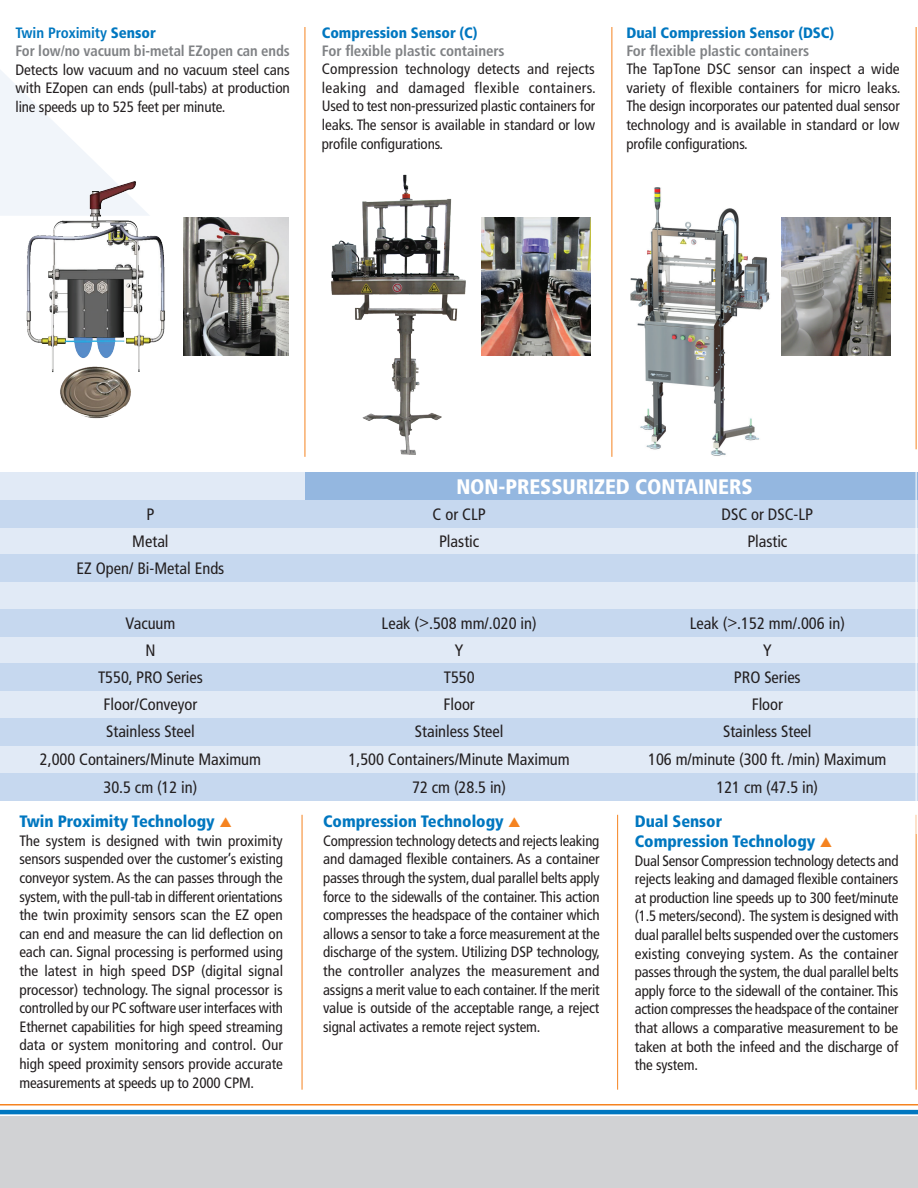
<style>
.page{position:relative;width:918px;height:1188px;background:#fff}
.page>*{position:absolute;margin:0;border:0;box-sizing:border-box;transform-origin:0 0}
.t1{font:900 condensed 21px "Frutiger LT Std";letter-spacing:-.005em;color:#fff}
.t2{font:condensed 16.5px/27.3px "Frutiger LT Std";letter-spacing:-.005em;color:#231f20;text-align:center}
.t3{font:900 condensed 16.5px/19.8px "Frutiger LT Std";letter-spacing:-.005em;color:#0077c0}
.t4{font:condensed 15px/18.6px "Frutiger LT Std";letter-spacing:-.01em;color:#231f20;text-align:justify}
.t5{font:700 condensed 15px/18.6px "Frutiger LT Std";letter-spacing:-.005em;color:#808285}
.t6{font:900 condensed 15px "Frutiger LT Std";letter-spacing:-.005em;color:#0077c0}
.s1{color:#0077c0}
.s2{font-weight:900;color:#0077c0}
</style>
<div class="page">
<div style="left:0;top:1117px;width:918px;height:71px;background:#d1d2d4"></div>
<hr style="left:0;top:1110px;width:918px;height:4px;background:#0077c0">
<hr style="left:0;top:1104px;width:918px;height:2px;background:#f58320">
<img style="left:630px;top:187px;width:140px;height:269px">
<svg style="left:0;top:70px;width:113px;height:146px"></svg>
<hr style="left:916px;top:27px;width:1px;height:422px;background:#f58320">
<img style="left:24px;top:180px;width:141px;height:239px">
<hr style="left:305px;top:27px;width:1px;height:430px;background:#f58320">
<hr style="left:916px;top:815px;width:1px;height:275px;background:#f58320">
<hr style="left:617px;top:815px;width:1px;height:275px;background:#f58320">
<hr style="left:302px;top:815px;width:1px;height:275px;background:#f58320">
<hr style="left:612px;top:27px;width:1px;height:430px;background:#f58320">
<img style="left:331px;top:174px;width:135px;height:281px">
<div style="left:0;top:500px;width:918px;height:296px;background:#e1eaf6"></div>
<div style="left:0;top:500px;width:918px;height:27px;background:#c6d8ef"></div>
<div style="left:0;top:555px;width:918px;height:27px;background:#c6d8ef"></div>
<div style="left:0;top:609px;width:918px;height:27px;background:#c6d8ef"></div>
<div style="left:0;top:664px;width:918px;height:27px;background:#c6d8ef"></div>
<div style="left:0;top:718px;width:918px;height:28px;background:#c6d8ef"></div>
<div style="left:0;top:773px;width:918px;height:27px;background:#c6d8ef"></div>
<div style="left:305px;top:472px;width:613px;height:28px;background:#94b7e0"></div>
<div style="left:0;top:472px;width:305px;height:28px;background:#e1eaf6"></div>
<hr style="left:916px;top:464px;width:1px;height:370px;background:#fff">
<img style="left:184px;top:218px;width:104px;height:137px">
<img style="left:482px;top:218px;width:109px;height:137px">
<img style="left:782px;top:218px;width:109px;height:137px">
<p class="t5" style="left:16px;top:23px;width:276px"><span class="s1">Twin Proximity</span> <span class="s2">Sensor<br></span>For low/no vacuum bi-metal EZopen can ends</p>
<p class="t4" style="left:16px;top:60px;width:276px">Detects low vacuum and no vacuum steel cans with EZopen can ends (pull-tabs) at production line speeds up to 525 feet per minute.</p>
<p class="t6" style="left:322px;top:23px;width:157px">Compression Sensor (C)</p>
<p class="t5" style="left:322px;top:41px;width:184px">For flexible plastic containers</p>
<p class="t4" style="left:322px;top:60px;width:276px">Compression technology detects and rejects leaking and damaged flexible containers.<br>Used to test non-pressurized plastic containers for leaks. The sensor is available in standard or low profile configurations.</p>
<p class="t6" style="left:626px;top:23px;width:209px">Dual Compression Sensor (DSC)</p>
<p class="t5" style="left:626px;top:41px;width:184px">For flexible plastic containers</p>
<p class="t4" style="left:626px;top:60px;width:276px">The TapTone DSC sensor can inspect a wide variety of flexible containers for micro leaks.<br>The design incorporates our patented dual sensor technology and is available in standard or low profile configurations.</p>
<p class="t2" style="left:77px;top:501px;width:149px">P<br>Metal<br>EZ Open/ Bi-Metal Ends</p>
<p class="t2" style="left:40px;top:609px;width:223px">Vacuum<br>N<br>T550, PRO Series<br>Floor/Conveyor<br>Stainless Steel<br>2,000 Containers/Minute Maximum<br>30.5 cm (12 in)</p>
<p class="t3" style="left:19px;top:812px;width:197px">Twin Proximity Technology</p>
<p class="t4" style="left:19px;top:831px;width:265px">The system is designed with twin proximity sensors suspended over the customer’s existing conveyor system. As the can passes through the system, with the pull-tab in different orientations the twin proximity sensors scan the EZ open can end and measure the can lid deflection on each can. Signal processing is performed using the latest in high speed DSP (digital signal processor) technology. The signal processor is controlled by our PC software user interfaces with Ethernet capabilities for high speed streaming data or system monitoring and control. Our high speed proximity sensors provide accurate measurements at speeds up to 2000 CPM.</p>
<h1 class="t1" style="left:456px;top:474px;width:298px">NON-PRESSURIZED CONTAINERS</h1>
<p class="t2" style="left:433px;top:501px;width:55px">C or CLP<br>Plastic</p>
<p class="t2" style="left:349px;top:609px;width:223px">Leak (&gt;.508 mm/.020 in)<br>Y<br>T550<br>Floor<br>Stainless Steel<br>1,500 Containers/Minute Maximum<br>72 cm (28.5 in)</p>
<p class="t3" style="left:323px;top:812px;width:182px">Compression Technology</p>
<p class="t4" style="left:323px;top:831px;width:279px">Compression technology detects and rejects leaking and damaged flexible containers. As a container passes through the system, dual parallel belts apply force to the sidewalls of the container. This action compresses the headspace of the container which allows a sensor to take a force measurement at the discharge of the system. Utilizing DSP technology, the controller analyzes the measurement and assigns a merit value to each container. If the merit value is outside of the acceptable range, a reject signal activates a remote reject system.</p>
<p class="t2" style="left:722px;top:501px;width:93px">DSC or DSC-LP<br>Plastic</p>
<p class="t2" style="left:648px;top:609px;width:240px">Leak (&gt;.152 mm/.006 in)<br>Y<br>PRO Series<br>Floor<br>Stainless Steel<br>106 m/minute (300 ft. /min) Maximum<br>121 cm (47.5 in)</p>
<p class="t3" style="left:635px;top:812px;width:182px">Dual Sensor<br>Compression Technology</p>
<p class="t4" style="left:635px;top:851px;width:265px">Dual Sensor Compression technology detects and rejects leaking and damaged flexible containers at production line speeds up to 300 feet/minute (1.5 meters/second). The system is designed with dual parallel belts suspended over the customers existing conveying system. As the container passes through the system, the dual parallel belts apply force to the sidewall of the container. This action compresses the headspace of the container that allows a comparative measurement to be taken at both the infeed and the discharge of the system.</p>
</div>
